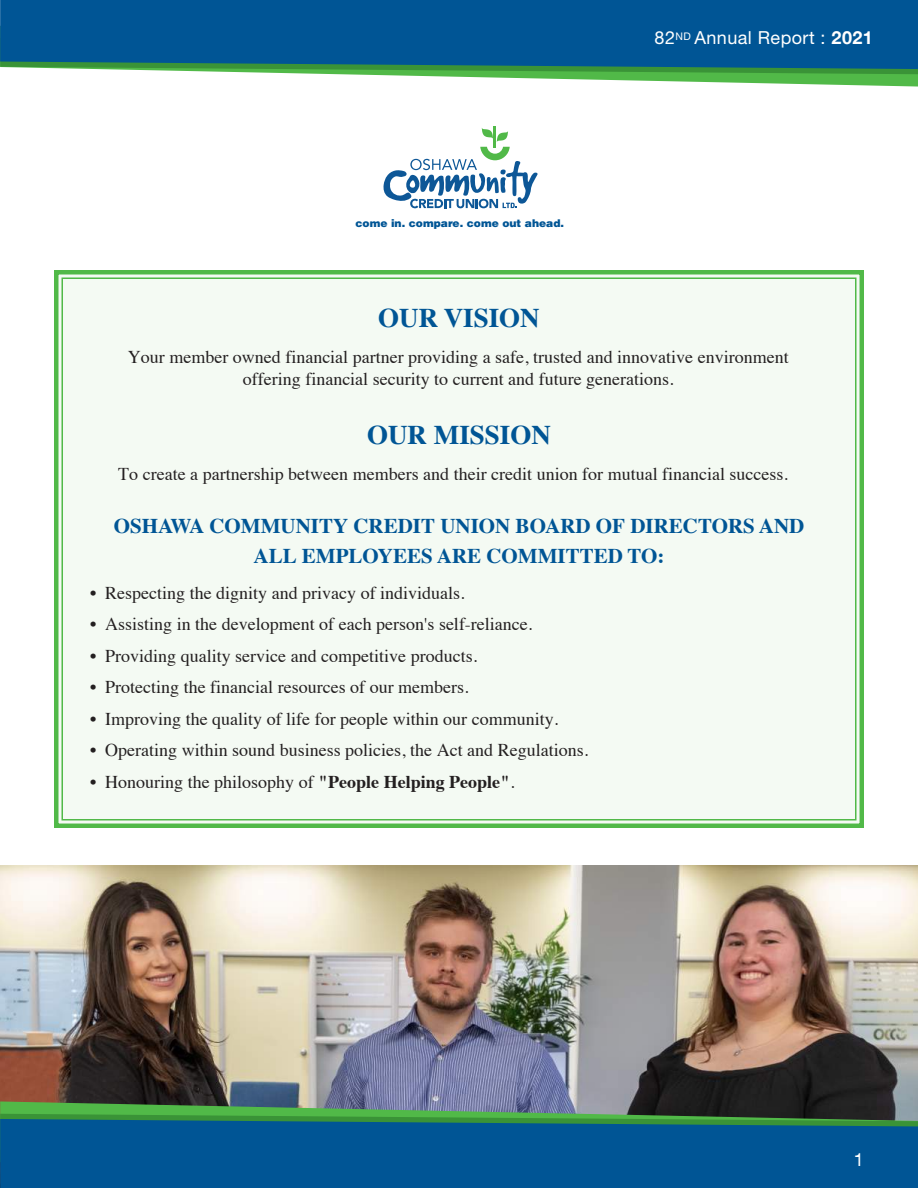
<style>
.page{position:relative;width:918px;height:1188px;background:#fff}
.page>*{position:absolute;margin:0;border:0;box-sizing:border-box;transform-origin:0 0}
.t1{font:700 27px "Times";color:#005595}
.t2{font:700 21px/30px "Times";color:#005595;text-align:center}
.t3{font:18px/31.5px "Times";color:#231f20;text-align:center}
.t4{font:18px "Helvetica Neue LT Std";letter-spacing:.025em;color:#fff}
.t5{font:18px "Helvetica Neue CE";color:#fff}
.t6{font:900 10.65px "Helvetica LT Std";color:#005595}
.s1{font-family:"Helvetica Neue";font-weight:700}
.s2{font-weight:700}
</style>
<div class="page">
<img style="left:0;top:865px;width:918px;height:236px">
<svg style="left:331px;top:74px;width:587px;height:13px"></svg>
<svg style="left:96px;top:69px;width:822px;height:5px;background:#5fb35a"></svg>
<div style="left:0;top:0;width:918px;height:69px;background:#005595"></div>
<svg style="left:0;top:1101px;width:918px;height:13px;background:#4f7158"></svg>
<svg style="left:0;top:1114px;width:918px;height:5px;background:#408b3c"></svg>
<div style="left:0;top:1119px;width:918px;height:69px;background:#005595"></div>
<div style="left:54px;top:270px;width:810px;height:558px;background:#f4faf3"></div>
<hr style="left:494px;top:126px;width:2px;height:21px;background:#51b948">
<svg style="left:383px;top:127px;width:155px;height:81px"></svg>
<p class="t6" style="left:355px;top:216px;width:210px">come in. compare. come out ahead.</p>
<p class="t4" style="left:655px;top:27px;width:220px">82<sup>ND</sup> Annual Report : <span class="s1">2021</span></p>
<h1 class="t1" style="left:378px;top:292px;width:163px">OUR VISION</h1>
<p class="t3" style="left:128px;top:345px;width:662px;line-height:21.6px">Your member owned financial partner providing a safe, trusted and innovative environment offering financial security to current and future generations.</p>
<h1 class="t1" style="left:367px;top:409px;width:185px">OUR MISSION</h1>
<p class="t3" style="left:118px;top:457px;width:671px">To create a partnership between members and their credit union for mutual financial success.</p>
<p class="t2" style="left:114px;top:508px;width:692px">OSHAWA COMMUNITY CREDIT UNION BOARD OF DIRECTORS AND<br>ALL EMPLOYEES ARE COMMITTED TO:</p>
<p class="t3" style="left:105px;top:575px;width:484px;text-align:left;text-indent:-15px">• Respecting the dignity and privacy of individuals.<br>Assisting in the development of each person's self-reliance.<br>Providing quality service and competitive products.<br>Protecting the financial resources of our members.<br>Improving the quality of life for people within our community.<br>Operating within sound business policies, the Act and Regulations.<br>Honouring the philosophy of <span class="s2">"People Helping People"</span>.</p>
<p class="t3" style="left:90px;top:607px;width:8px;text-align:justify">• • • • • •</p>
<p class="t5" style="left:854px;top:1149px;width:12px">1</p>
</div>
